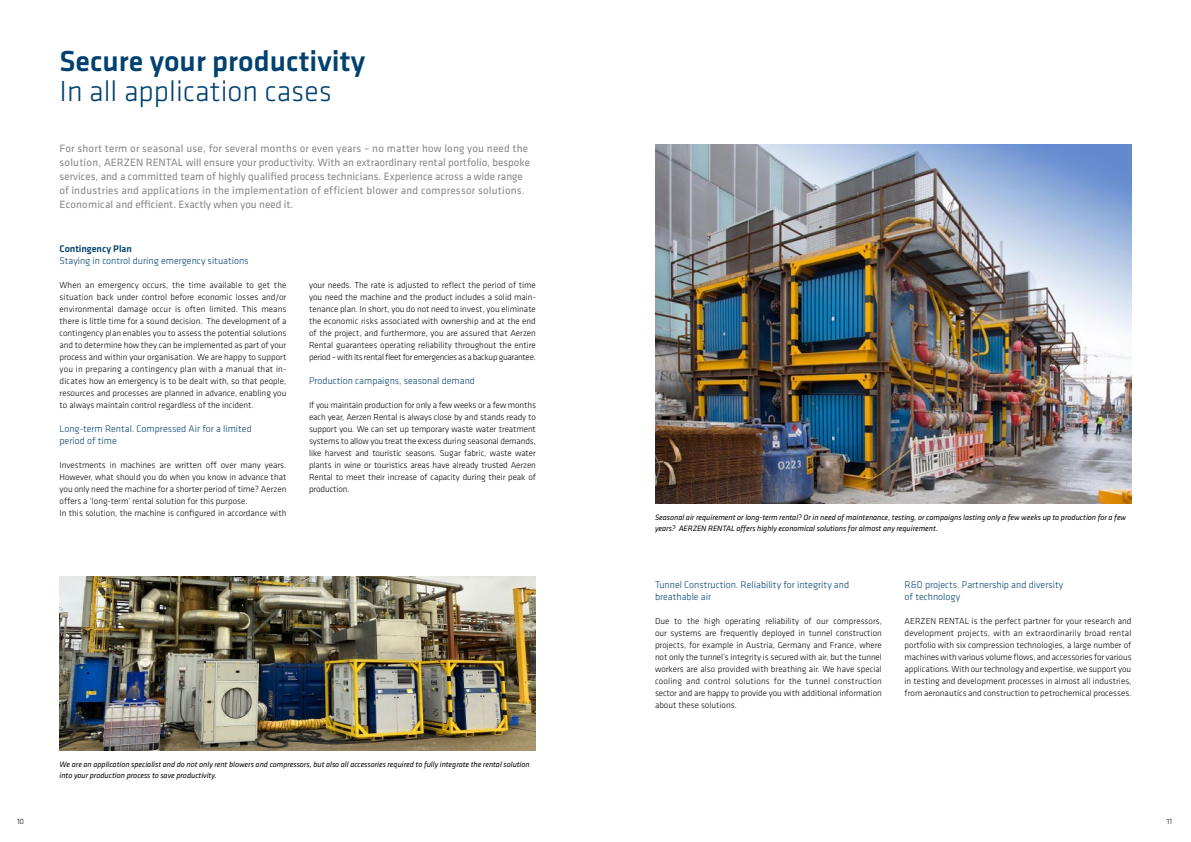
<style>
.page{position:relative;width:1191px;height:842px;background:#fff}
.page>*{position:absolute;margin:0;border:0;box-sizing:border-box;transform-origin:0 0}
.t1{font:500 30px "Klavika";color:#004170}
.t2{font:300 30px "Klavika";color:#004170}
.t3{font:11px/14px "Klavika";letter-spacing:.005em;color:#878787}
.t4{font:300 10px/12px "Klavika";color:#004170}
.t5{font:500 10px "Klavika";color:#004170}
.t6{font:300 9px/12px "Klavika";color:#020203;text-align:justify}
.t7{font:300 9px/12px "Klavika";color:#000;text-align:justify}
.t8{font:italic 8px/11px "Klavika";letter-spacing:-.005em;color:#000}
.t9{font:300 8px "Klavika";color:#000}
</style>
<div class="page">
<img style="left:655px;top:144px;width:476px;height:359px">
<img style="left:60px;top:576px;width:476px;height:174px">
<h1 class="t1" style="left:60px;top:40px;width:307px">Secure your productivity</h1>
<h1 class="t2" style="left:60px;top:73px;width:274px">In all application cases</h1>
<p class="t3" style="left:60px;top:141px;width:472px">For short term or seasonal use, for several months or even years – no matter how long you need the solution, AERZEN RENTAL will ensure your productivity. With an extraordinary rental portfolio, bespoke services, and a committed team of highly qualified process technicians. Experience across a wide range of industries and applications in the implementation of efficient blower and compressor solutions.<br>Economical and efficient. Exactly when you need it.</p>
<p class="t5" style="left:60px;top:242px;width:74px">Contingency Plan</p>
<p class="t4" style="left:60px;top:255px;width:190px">Staying in control during emergency situations</p>
<p class="t6" style="left:60px;top:279px;width:228px">When an emergency occurs, the time available to get the situation back under control before economic losses and/or environmental damage occur is often limited. This means there is little time for a sound decision. The development of a contingency plan enables you to assess the potential solutions and to determine how they can be implemented as part of your process and within your organisation. We are happy to support you in preparing a contingency plan with a manual that in&shy;dicates how an emergency is to be dealt with, so that people, resources and processes are planned in advance, enabling you to always maintain control regardless of the incident.</p>
<p class="t4" style="left:60px;top:423px;width:194px">Long-term Rental. Compressed Air for a limited period of time</p>
<p class="t6" style="left:60px;top:459px;width:228px;text-align:left">Investments in machines are written off over many years.<br>However, what should you do when you know in advance that you only need the machine for a shorter period of time? Aerzen offers a ‘long-term’ rental solution for this purpose.<br>In this solution, the machine is configured in accordance with</p>
<p class="t6" style="left:309px;top:279px;width:228px;text-align:left">your needs. The rate is adjusted to reflect the period of time you need the machine and the product includes a solid main&shy;tenance plan. In short, you do not need to invest, you eliminate the economic risks associated with ownership and at the end of the project, and furthermore, you are assured that Aerzen Rental guarantees operating reliability throughout the entire period – with its rental fleet for emergencies as a backup guarantee.</p>
<p class="t4" style="left:309px;top:375px;width:167px">Production campaigns, seasonal demand</p>
<p class="t6" style="left:309px;top:399px;width:228px">If you maintain production for only a few weeks or a few months each year, Aerzen Rental is always close by and stands ready to support you. We can set up temporary waste water treatment systems to allow you treat the excess during seasonal demands, like harvest and touristic seasons. Sugar fabric, waste water plants in wine or touristics areas have already trusted Aerzen Rental to meet their increase of capacity during their peak of production.</p>
<p class="t8" style="left:60px;top:759px;width:472px">We are an application specialist and do not only rent blowers and compressors, but also all accessories required to fully integrate the rental solution into your production process to save productivity.</p>
<p class="t8" style="left:655px;top:512px;width:472px">Seasonal air requirement or long-term rental? Or in need of maintenance, testing, or campaigns lasting only a few weeks up to production for a few years? AERZEN RENTAL offers highly economical solutions for almost any requirement.</p>
<p class="t4" style="left:655px;top:579px;width:196px">Tunnel Construction. Reliability for integrity and breathable air</p>
<p class="t6" style="left:655px;top:615px;width:228px">Due to the high operating reliability of our compressors, our systems are frequently deployed in tunnel construction projects, for example in Austria, Germany and France, where not only the tunnel’s integrity is secured with air, but the tunnel workers are also provided with breathing air. We have special cooling and control solutions for the tunnel construction sector and are happy to provide you with additional information about these solutions.</p>
<p class="t4" style="left:904px;top:579px;width:160px">R&amp;D projects. Partnership and diversity of technology</p>
<p class="t7" style="left:904px;top:615px;width:228px">AERZEN RENTAL is the perfect partner for your research and development projects, with an extraordinarily broad rental portfolio with six compression technologies, a large number of machines with various volume flows, and accessories for various applications. With our technology and expertise, we support you in testing and development processes in almost all industries, from aeronautics and construction to petrochemical processes.</p>
<p class="t9" style="left:17px;top:816px;width:9px">10</p>
<p class="t9" style="left:1166px;top:816px;width:7px">11</p>
</div>
